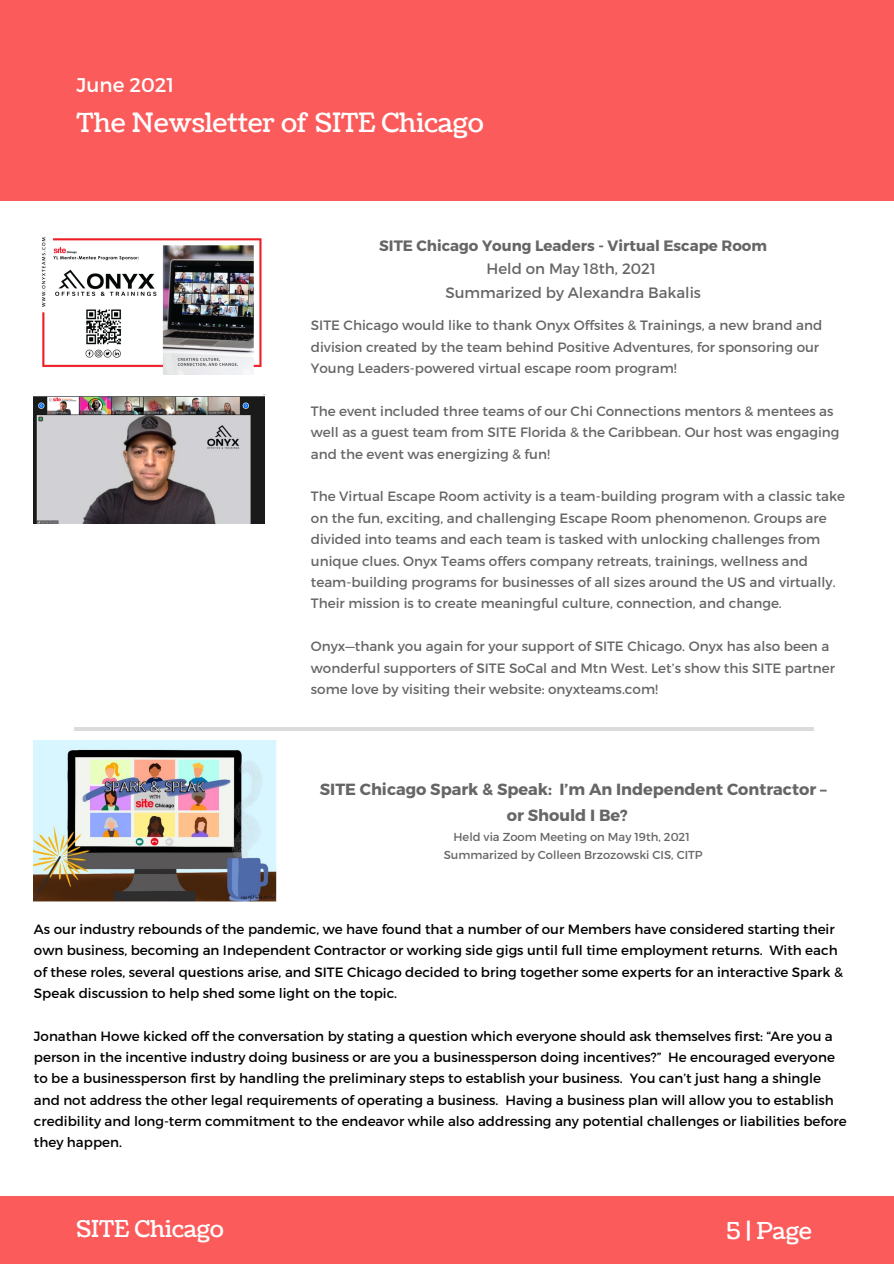
<style>
.page{position:relative;width:894px;height:1264px;background:#fff}
.page>*{position:absolute;margin:0;border:0;box-sizing:border-box;transform-origin:0 0}
.t1{font:26.55px "Coustard";color:#fff}
.t2{font:23.25px "Coustard";color:#fff}
.t3{font:19.8px "Montserrat";color:#fff}
.t4{font:700 16.2px/26px "Montserrat";color:#666}
.t5{font:15px "Montserrat";color:#666}
.t6{font:700 15px "Montserrat";color:#666}
.t7{font:13.5px/21.5px "Montserrat";color:#666}
.t8{font:13.5px/21.3px "Montserrat";color:#000}
.t9{font:11.55px "Montserrat";color:#666}
</style>
<div class="page">
<div style="left:0;top:0;width:893px;height:201px;background:#fc5b5b"></div>
<div style="left:0;top:1195px;width:893px;height:68px;background:#fc5b5b"></div>
<img style="left:34px;top:394px;width:231px;height:130px">
<img style="left:41px;top:237px;width:221px;height:137px">
<hr style="left:75px;top:727px;width:738px;height:4px;background:#dcdcdc">
<img style="left:34px;top:740px;width:242px;height:161px">
<p class="t3" style="left:77px;top:72px;width:99px">June 2021</p>
<p class="t1" style="left:77px;top:105px;width:408px">The Newsletter of SITE Chicago</p>
<p class="t6" style="left:379px;top:235px;width:389px">SITE Chicago Young Leaders - Virtual Escape Room</p>
<p class="t5" style="left:486px;top:259px;width:171px">Held on May 18th, 2021</p>
<p class="t5" style="left:445px;top:283px;width:257px">Summarized by Alexandra Bakalis</p>
<p class="t7" style="left:311px;top:314px;width:512px">SITE Chicago would like to thank Onyx Offsites &amp; Trainings, a new brand and division created by the team behind Positive Adventures, for sponsoring our<br>Young Leaders-powered virtual escape room program!</p>
<p class="t7" style="left:311px;top:399px;width:530px">The event included three teams of our Chi Connections mentors &amp; mentees as well as a guest team from SITE Florida &amp; the Caribbean. Our host was engaging and the event was energizing &amp; fun!</p>
<p class="t7" style="left:311px;top:485px;width:535px">The Virtual Escape Room activity is a team-building program with a classic take on the fun, exciting, and challenging Escape Room phenomenon. Groups are divided into teams and each team is tasked with unlocking challenges from unique clues. Onyx Teams offers company retreats, trainings, wellness and team-building programs for businesses of all sizes around the US and virtually.<br>Their mission is to create meaningful culture, connection, and change.</p>
<p class="t7" style="left:311px;top:635px;width:525px">Onyx—thank you again for your support of SITE Chicago. Onyx has also been a wonderful supporters of SITE SoCal and Mtn West. Let’s show this SITE partner some love by visiting their website: onyxteams.com!</p>
<p class="t4" style="left:506px;top:775px;width:321px;text-indent:-187px">SITE Chicago Spark &amp; Speak: I’m An Independent Contractor – or Should I Be?</p>
<p class="t9" style="left:453px;top:829px;width:238px">Held via Zoom Meeting on May 19th, 2021</p>
<p class="t9" style="left:443px;top:847px;width:260px">Summarized by Colleen Brzozowski CIS, CITP</p>
<p class="t8" style="left:34px;top:917px;width:810px">As our industry rebounds of the pandemic, we have found that a number of our Members have considered starting their own business, becoming an Independent Contractor or working side gigs until full time employment returns. With each of these roles, several questions arise, and SITE Chicago decided to bring together some experts for an interactive Spark &amp; Speak discussion to help shed some light on the topic.</p>
<p class="t8" style="left:34px;top:1024px;width:814px">Jonathan Howe kicked off the conversation by stating a question which everyone should ask themselves first: “Are you a person in the incentive industry doing business or are you a businessperson doing incentives?” He encouraged everyone to be a businessperson first by handling the preliminary steps to establish your business. You can’t just hang a shingle and not address the other legal requirements of operating a business. Having a business plan will allow you to establish credibility and long-term commitment to the endeavor while also addressing any potential challenges or liabilities before they happen.</p>
<p class="t2" style="left:77px;top:1213px;width:149px">SITE Chicago</p>
<p class="t2" style="left:726px;top:1214px;width:86px">5 | Page</p>
</div>
